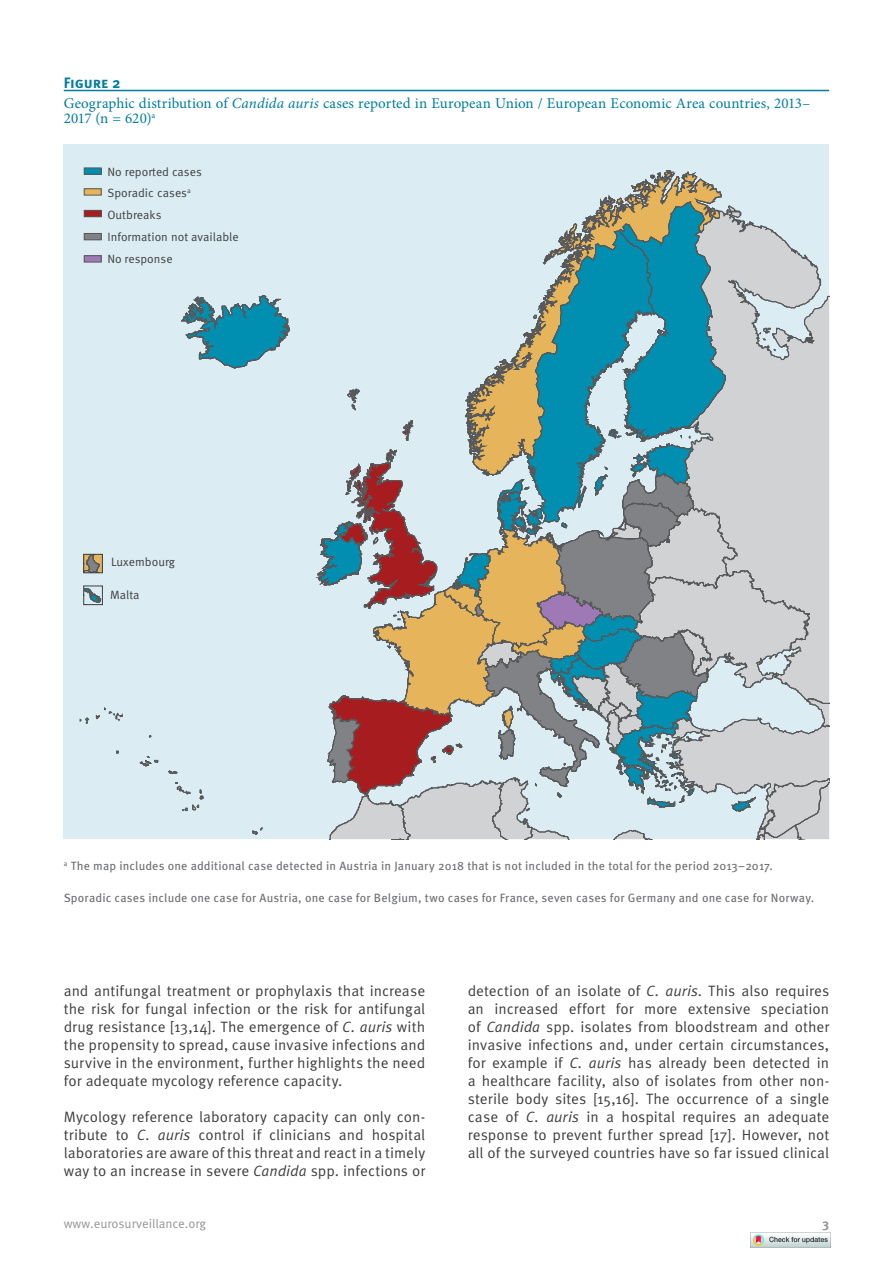
<style>
.page{position:relative;width:893px;height:1263px;background:#fff}
.page>*{position:absolute;margin:0;border:0;box-sizing:border-box;transform-origin:0 0}
.t1{font:15px/18px "Meta Pro";color:#3e3e3f;text-align:justify}
.t2{font:15px/15px "Minion Pro";letter-spacing:.005em;color:#007d9f}
.t3{font:700 15px "Meta Pro";letter-spacing:-.005em;color:#007d9f}
.t4{font:12.75px "Meta Pro";color:#939598}
.t5{font:700 12.75px "Meta Pro";color:#939598}
.t6{font:12px "Meta Pro";letter-spacing:.01em;color:#6c6d70}
.t7{font:12px/22.4px "Meta Pro";color:#3e3e3f}
.s1{font-style:italic}
</style>
<div class="page">
<hr style="left:64px;top:90px;width:765px;height:1px;background:#007d9f">
<div style="left:64px;top:145px;width:765px;height:694px;background:#dbecf2"></div>
<div style="left:84px;top:168px;width:18px;height:7px;border:1px solid #57585a"></div>
<svg style="left:79px;top:170px;width:750px;height:669px"></svg>
<img style="left:750px;top:1232px;width:80px;height:16px">
<p class="t3" style="left:64px;top:73px;width:58px">Figure 2</p>
<p class="t2" style="left:64px;top:96px;width:748px">Geographic distribution of <span class="s1">Candida auris</span> cases reported in European Union / European Economic Area countries, 2013–<br>2017 (n = 620)<sup>a</sup></p>
<p class="t7" style="left:107px;top:162px;width:96px;line-height:20.9px">No reported cases<br>Sporadic cases<sup>a</sup></p>
<p class="t7" style="left:107px;top:204px;width:133px">Outbreaks<br>Information not available<br>No response</p>
<p class="t7" style="left:111px;top:551px;width:66px">Luxembourg</p>
<p class="t7" style="left:110px;top:584px;width:31px">Malta</p>
<p class="t6" style="left:64px;top:858px;width:711px"><sup>a</sup> The map includes one additional case detected in Austria in January 2018 that is not included in the total for the period 2013–2017.</p>
<p class="t6" style="left:64px;top:890px;width:752px">Sporadic cases include one case for Austria, one case for Belgium, two cases for France, seven cases for Germany and one case for Norway.</p>
<p class="t1" style="left:64px;top:982px;width:363px">and antifungal treatment or prophylaxis that increase the risk for fungal infection or the risk for antifungal drug resistance [13,14]. The emergence of <span class="s1">C. auris</span> with the propensity to spread, cause invasive infections and survive in the environment, further highlights the need for adequate mycology reference capacity.</p>
<p class="t1" style="left:64px;top:1108px;width:363px">Mycology reference laboratory capacity can only con&shy;tribute to <span class="s1">C. auris</span> control if clinicians and hospital laboratories are aware of this threat and react in a timely way to an increase in severe <span class="s1">Candida</span> spp. infections or</p>
<p class="t1" style="left:468px;top:982px;width:363px">detection of an isolate of <span class="s1">C. auris</span>. This also requires an increased effort for more extensive speciation of <span class="s1">Candida</span> spp. isolates from bloodstream and other invasive infections and, under certain circumstances, for example if <span class="s1">C. auris</span> has already been detected in a healthcare facility, also of isolates from other non&shy;sterile body sites [15,16]. The occurrence of a single case of <span class="s1">C. auris</span> in a hospital requires an adequate response to prevent further spread [17]. However, not all of the surveyed countries have so far issued clinical</p>
<p class="t4" style="left:64px;top:1215px;width:144px">www.eurosurveillance.org</p>
<p class="t5" style="left:822px;top:1215px;width:8px">3</p>
</div>
